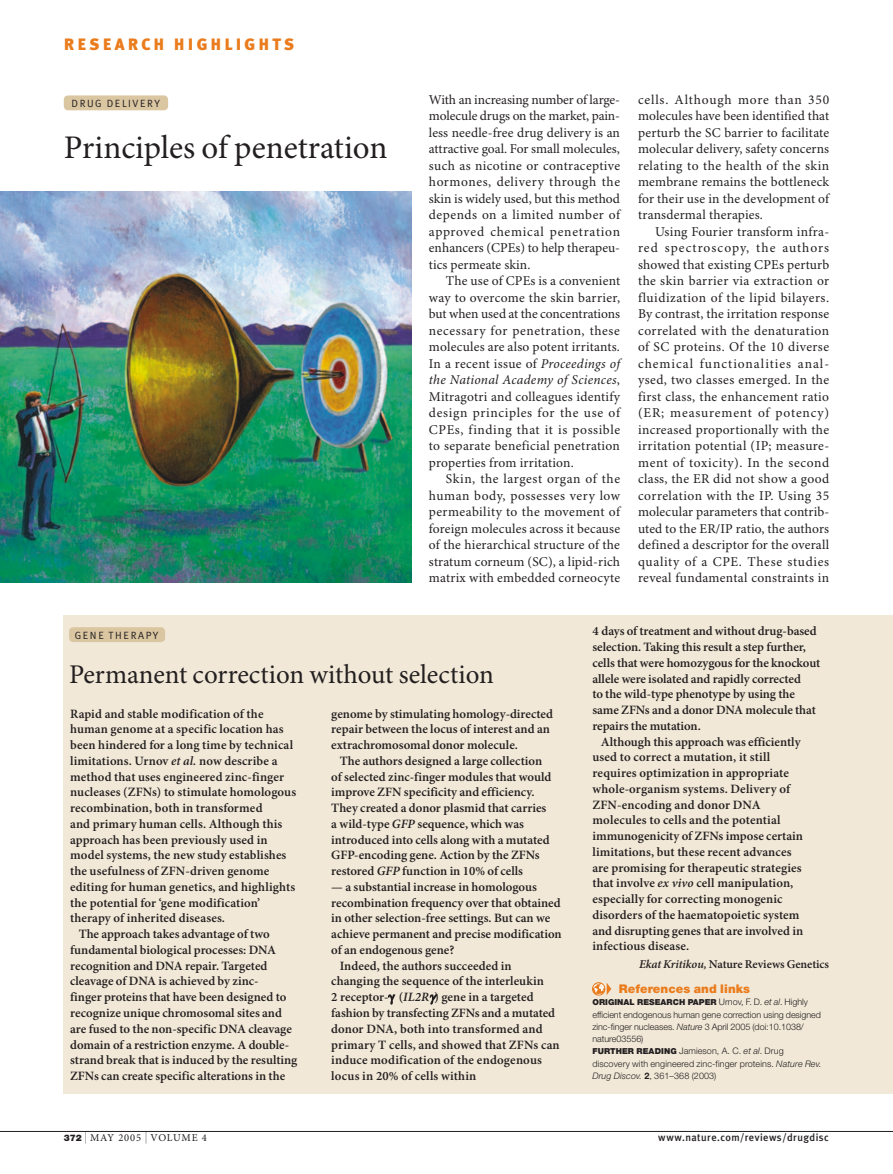
<style>
.page{position:relative;width:893px;height:1174px;background:#fff}
.page>*{position:absolute;margin:0;border:0;box-sizing:border-box;transform-origin:0 0}
.t1{font:33px "Minion Pro";color:#231f20}
.t2{font:27px "Minion Pro";color:#231f20}
.t3{font:900 16.5px "Meta Plus";letter-spacing:.19em;color:#ea7c1d}
.t4{font:13.5px/16.5px "Minion Pro";letter-spacing:.015em;color:#231f20;text-align:justify}
.t5{font:600 12.75px/15.8px "Minion Pro";color:#231f20}
.t6{font:600 12px "Minion Pro";letter-spacing:-.005em;color:#231f20}
.t7{font:900 12px "Helvetica Neue";letter-spacing:.005em;color:#ea7c1d}
.t8{font:500 10.5px "Meta Plus";letter-spacing:.04em;color:#231f20}
.t9{font:10.5px "Meta Plus Normal";letter-spacing:.14em;color:#231f20}
.t10{font:10.5px "Minion Pro";letter-spacing:.08em;color:#231f20}
.t11{font:300 9px/12.3px "Helvetica Neue";letter-spacing:-.005em;color:#231f20}
.t12{font:900 8.25px "Helvetica Neue";letter-spacing:.005em;color:#231f20}
.s1{font-style:italic}
.s2{font-weight:300;font-size:9px}
.s3{font-weight:300;font-style:italic;font-size:9px}
.s4{font-weight:900;font-size:8.25px}
.s5{font-weight:700}
.s6{font-family:"Helvetica Neue";font-weight:900;font-size:9px}
.s7{font-family:"Helvetica Neue";font-weight:100;font-size:12px}
</style>
<div class="page">
<div style="left:64px;top:615px;width:829px;height:479px;background:#f1e8d7"></div>
<img style="left:0;top:191px;width:412px;height:391px">
<hr style="left:0;top:1131px;width:893px;height:1px;background:#231f20">
<div style="left:64px;top:95px;width:104px;height:15px;background:#dbc6a2;border-radius:4px"></div>
<svg style="left:592px;top:982px;width:19px;height:13px"></svg>
<div style="left:69px;top:627px;width:96px;height:15px;background:#dbc6a2;border-radius:4px"></div>
<p class="t3" style="left:64px;top:38px;width:232px">RESEARCH HIGHLIGHTS</p>
<p class="t9" style="left:72px;top:99px;width:90px">DRUG DELIVERY</p>
<h1 class="t1" style="left:64px;top:134px;width:325px">Principles of penetration</h1>
<p class="t4" style="left:429px;top:92px;width:193px">With an increasing number of large&shy;molecule drugs on the market, pain&shy;less needle-free drug delivery is an attractive goal. For small molecules, such as nicotine or contraceptive hormones, delivery through the skin is widely used, but this method depends on a limited number of approved chemical penetration enhancers (CPEs) to help therapeu&shy;tics permeate skin.</p>
<p class="t4" style="left:429px;top:274px;width:193px;text-indent:17px">The use of CPEs is a convenient way to overcome the skin barrier, but when used at the concentrations necessary for penetration, these molecules are also potent irritants.<br>In a recent issue of <span class="s1">Proceedings of the National Academy of Sciences</span>, Mitragotri and colleagues identify design principles for the use of CPEs, finding that it is possible to separate beneficial penetration properties from irritation.</p>
<p class="t4" style="left:429px;top:472px;width:193px;text-indent:17px">Skin, the largest organ of the human body, possesses very low permeability to the movement of foreign molecules across it because of the hierarchical structure of the stratum corneum (SC), a lipid-rich matrix with embedded corneocyte</p>
<p class="t4" style="left:638px;top:92px;width:193px">cells. Although more than 350 molecules have been identified that perturb the SC barrier to facilitate molecular delivery, safety concerns relating to the health of the skin membrane remains the bottleneck for their use in the development of transdermal therapies.</p>
<p class="t4" style="left:638px;top:224px;width:193px;text-indent:17px">Using Fourier transform infra&shy;red spectroscopy, the authors showed that existing CPEs perturb the skin barrier via extraction or fluidization of the lipid bilayers.<br>By contrast, the irritation response correlated with the denaturation of SC proteins. Of the 10 diverse chemical functionalities anal&shy;ysed, two classes emerged. In the first class, the enhancement ratio (ER; measurement of potency) increased proportionally with the irritation potential (IP; measure&shy;ment of toxicity). In the second class, the ER did not show a good correlation with the IP. Using 35 molecular parameters that contrib&shy;uted to the ER/IP ratio, the authors defined a descriptor for the overall quality of a CPE. These studies reveal fundamental constraints in</p>
<p class="t9" style="left:75px;top:631px;width:85px">GENE THERAPY</p>
<h2 class="t2" style="left:69px;top:664px;width:426px">Permanent correction without selection</h2>
<p class="t5" style="left:70px;top:706px;width:195px">Rapid and stable modification of the</p>
<p class="t5" style="left:70px;top:722px;width:215px">human genome at a specific location has</p>
<p class="t5" style="left:70px;top:738px;width:224px">been hindered for a long time by technical</p>
<p class="t5" style="left:70px;top:754px;width:209px">limitations. Urnov <span class="s1">et al.</span> now describe a</p>
<p class="t5" style="left:70px;top:769px;width:215px">method that uses engineered zinc-finger</p>
<p class="t5" style="left:70px;top:785px;width:228px">nucleases (ZFNs) to stimulate homologous</p>
<p class="t5" style="left:70px;top:801px;width:194px">recombination, both in transformed</p>
<p class="t5" style="left:70px;top:817px;width:214px">and primary human cells. Although this</p>
<p class="t5" style="left:70px;top:832px;width:199px">approach has been previously used in</p>
<p class="t5" style="left:70px;top:848px;width:218px">model systems, the new study establishes</p>
<p class="t5" style="left:70px;top:864px;width:201px">the usefulness of ZFN-driven genome</p>
<p class="t5" style="left:70px;top:880px;width:226px">editing for human genetics, and highlights</p>
<p class="t5" style="left:70px;top:895px;width:192px">the potential for ‘gene modification’</p>
<p class="t5" style="left:70px;top:911px;width:156px">therapy of inherited diseases.</p>
<p class="t5" style="left:79px;top:927px;width:192px">The approach takes advantage of two</p>
<p class="t5" style="left:70px;top:943px;width:207px">fundamental biological processes: DNA</p>
<p class="t5" style="left:70px;top:958px;width:199px">recognition and DNA repair. Targeted</p>
<p class="t5" style="left:70px;top:974px;width:190px">cleavage of DNA is achieved by zinc-</p>
<p class="t5" style="left:70px;top:990px;width:218px">finger proteins that have been designed to</p>
<p class="t5" style="left:70px;top:1006px;width:213px">recognize unique chromosomal sites and</p>
<p class="t5" style="left:70px;top:1021px;width:223px">are fused to the non-specific DNA cleavage</p>
<p class="t5" style="left:70px;top:1037px;width:221px">domain of a restriction enzyme. A double-</p>
<p class="t5" style="left:70px;top:1053px;width:229px">strand break that is induced by the resulting</p>
<p class="t5" style="left:70px;top:1069px;width:217px">ZFNs can create specific alterations in the</p>
<p class="t5" style="left:331px;top:706px;width:223px">genome by stimulating homology-directed repair between the locus of interest and an extrachromosomal donor molecule.</p>
<p class="t5" style="left:331px;top:754px;width:222px;text-indent:9px">The authors designed a large collection of selected zinc-finger modules that would improve ZFN specificity and efficiency.<br>They created a donor plasmid that carries a wild-type <span class="s1">GFP</span> sequence, which was introduced into cells along with a mutated GFP-encoding gene. Action by the ZFNs restored <span class="s1">GFP</span> function in 10% of cells</p>
<p class="t5" style="left:331px;top:880px;width:207px">— a substantial increase in homologous</p>
<p class="t5" style="left:331px;top:895px;width:231px">recombination frequency over that obtained</p>
<p class="t5" style="left:331px;top:911px;width:220px">in other selection-free settings. But can we</p>
<p class="t5" style="left:331px;top:927px;width:232px">achieve permanent and precise modification</p>
<p class="t5" style="left:331px;top:943px;width:125px">of an endogenous gene?</p>
<p class="t5" style="left:340px;top:958px;width:173px">Indeed, the authors succeeded in</p>
<p class="t5" style="left:331px;top:974px;width:214px">changing the sequence of the interleukin</p>
<p class="t5" style="left:331px;top:990px;width:204px">2 receptor- (<span class="s1">IL2R</span> ) gene in a targeted</p>
<p class="t5" style="left:331px;top:1006px;width:225px">fashion by transfecting ZFNs and a mutated</p>
<p class="t5" style="left:331px;top:1021px;width:213px">donor DNA, both into transformed and</p>
<p class="t5" style="left:331px;top:1037px;width:230px">primary T cells, and showed that ZFNs can</p>
<p class="t5" style="left:331px;top:1053px;width:212px">induce modification of the endogenous</p>
<p class="t5" style="left:331px;top:1069px;width:147px">locus in 20% of cells within</p>
<p class="t5" style="left:592px;top:624px;width:226px">4 days of treatment and without drug-based</p>
<p class="t5" style="left:592px;top:640px;width:215px">selection. Taking this result a step further,</p>
<p class="t5" style="left:592px;top:656px;width:229px">cells that were homozygous for the knockout</p>
<p class="t5" style="left:592px;top:671px;width:210px">allele were isolated and rapidly corrected</p>
<p class="t5" style="left:592px;top:687px;width:204px">to the wild-type phenotype by using the</p>
<p class="t5" style="left:592px;top:703px;width:225px">same ZFNs and a donor DNA molecule that</p>
<p class="t5" style="left:592px;top:719px;width:110px">repairs the mutation.</p>
<p class="t5" style="left:601px;top:734px;width:201px">Although this approach was efficiently</p>
<p class="t5" style="left:592px;top:750px;width:179px">used to correct a mutation, it still</p>
<p class="t5" style="left:592px;top:766px;width:198px">requires optimization in appropriate</p>
<p class="t5" style="left:592px;top:782px;width:199px">whole-organism systems. Delivery of</p>
<p class="t5" style="left:592px;top:797px;width:170px">ZFN-encoding and donor DNA</p>
<p class="t5" style="left:592px;top:813px;width:190px">molecules to cells and the potential</p>
<p class="t5" style="left:592px;top:829px;width:212px">immunogenicity of ZFNs impose certain</p>
<p class="t5" style="left:592px;top:845px;width:201px">limitations, but these recent advances</p>
<p class="t5" style="left:592px;top:860px;width:211px">are promising for therapeutic strategies</p>
<p class="t5" style="left:592px;top:876px;width:202px">that involve <span class="s1">ex vivo</span> cell manipulation,</p>
<p class="t5" style="left:592px;top:892px;width:192px">especially for correcting monogenic</p>
<p class="t5" style="left:592px;top:908px;width:208px">disorders of the haematopoietic system</p>
<p class="t5" style="left:592px;top:923px;width:212px">and disrupting genes that are involved in</p>
<p class="t5" style="left:592px;top:939px;width:98px">infectious disease.</p>
<p class="t6" style="left:639px;top:959px;width:192px"><span class="s1">Ekat Kritikou,</span> Nature Reviews Genetics</p>
<p class="t7" style="left:619px;top:984px;width:133px">References and links</p>
<p class="t12" style="left:592px;top:999px;width:217px">ORIGINAL RESEARCH PAPER <span class="s2">Urnov, F. D.</span> <span class="s3">et al</span><span class="s2">. Highly</span></p>
<p class="t11" style="left:592px;top:1009px;width:231px">efficient endogenous human gene correction using designed zinc-finger nucleases. <span class="s1">Nature</span> 3 April 2005 (doi:10.1038/ nature03556)<br><span class="s4">FURTHER READING</span> Jamieson, A. C. <span class="s1">et al</span>. Drug discovery with engineered zinc-finger proteins. <span class="s1">Nature Rev.<br>Drug Discov.</span> <span class="s5">2</span>, 361–368 (2003)</p>
<p class="t10" style="left:64px;top:1133px;width:145px"><span class="s6">372</span> <span class="s7">|</span> MAY 2005 <span class="s7">|</span> VOLUME 4</p>
<p class="t8" style="left:658px;top:1133px;width:172px">www.nature.com/reviews/drugdisc</p>
</div>
